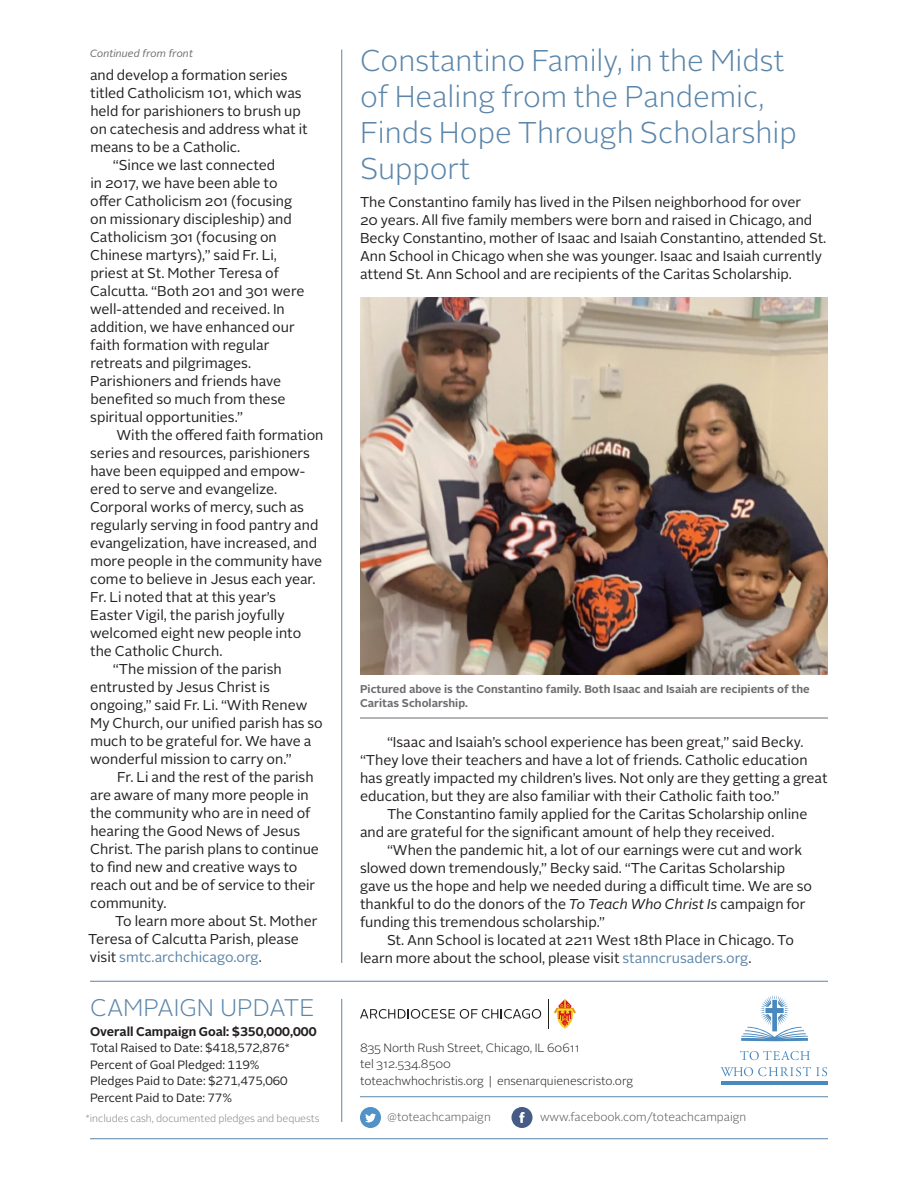
<style>
.page{position:relative;width:918px;height:1188px;background:#fff}
.page>*{position:absolute;margin:0;border:0;box-sizing:border-box;transform-origin:0 0}
.t1{font:300 30px/36px "Alright Sans";color:#5b85a9}
.t2{font:300 24px "Alright Sans";color:#5b85a9}
.t3{font:14.25px/18px "Alright Sans";color:#231f20}
.t4{font:14.25px "Alright Sans";color:#5b85a9}
.t5{font:700 12.6px "Alright Sans";color:#231f20}
.t6{font:12px/16.5px "Alright Sans";color:#231f20}
.t7{font:300 12px/16.5px "Alright Sans";color:#231f20}
.t8{font:300 12px "Alright Sans";color:#57585a}
.t9{font:700 11.25px/14.2px "Alright Sans";color:#6c6d70}
.t10{font:300 10.5px "Alright Sans";letter-spacing:-.005em;color:#808285}
.t11{font:italic 10.5px "Alright Sans";color:#6c6d70}
.s1{color:#231f20}
.s2{font-style:italic}
.s3{color:#5b85a9}
</style>
<div class="page">
<hr style="left:90px;top:981px;width:738px;height:1px;background:#5b85a9">
<hr style="left:90px;top:1138px;width:738px;height:1px;background:#5b85a9">
<svg style="left:740px;top:1051px;width:70px;height:9px"></svg>
<svg style="left:720px;top:1067px;width:107px;height:9px"></svg>
<hr style="left:721px;top:1083px;width:107px;height:1px;background:#4a89be">
<hr style="left:721px;top:1081px;width:107px;height:1px;background:#4a89be">
<svg style="left:741px;top:995px;width:67px;height:46px"></svg>
<svg style="left:360px;top:1107px;width:21px;height:21px"></svg>
<svg style="left:512px;top:1107px;width:20px;height:21px"></svg>
<hr style="left:548px;top:999px;width:1px;height:30px;background:#231f20">
<svg style="left:360px;top:1009px;width:181px;height:10px"></svg>
<svg style="left:554px;top:999px;width:22px;height:30px"></svg>
<hr style="left:360px;top:1096px;width:468px;height:1px;background:#5b85a9">
<hr style="left:360px;top:718px;width:468px;height:1px;background:#6c6d70">
<img style="left:360px;top:297px;width:468px;height:378px">
<hr style="left:341px;top:50px;width:1px;height:913px;background:#5b85a9">
<hr style="left:341px;top:999px;width:1px;height:123px;background:#5b85a9">
<p class="t11" style="left:90px;top:46px;width:105px">Continued from front</p>
<p class="t3" style="left:90px;top:66px;width:199px">and develop a formation series</p>
<p class="t3" style="left:90px;top:84px;width:213px">titled Catholicism 101, which was</p>
<p class="t3" style="left:90px;top:102px;width:212px">held for parishioners to brush up</p>
<p class="t3" style="left:90px;top:120px;width:219px">on catechesis and address what it</p>
<p class="t3" style="left:90px;top:138px;width:151px">means to be a Catholic.</p>
<p class="t3" style="left:113px;top:156px;width:164px">“Since we last connected</p>
<p class="t3" style="left:90px;top:174px;width:189px">in 2017, we have been able to</p>
<p class="t3" style="left:90px;top:192px;width:203px">offer Catholicism 201 (focusing</p>
<p class="t3" style="left:90px;top:210px;width:203px">on missionary discipleship) and</p>
<p class="t3" style="left:90px;top:228px;width:188px">Catholicism 301 (focusing on</p>
<p class="t3" style="left:90px;top:246px;width:189px">Chinese martyrs),” said Fr. Li,</p>
<p class="t3" style="left:90px;top:264px;width:190px">priest at St. Mother Teresa of</p>
<p class="t3" style="left:90px;top:282px;width:216px">Calcutta. “Both 201 and 301 were</p>
<p class="t3" style="left:90px;top:300px;width:196px">well-attended and received. In</p>
<p class="t3" style="left:90px;top:318px;width:206px">addition, we have enhanced our</p>
<p class="t3" style="left:90px;top:336px;width:181px">faith formation with regular</p>
<p class="t3" style="left:90px;top:354px;width:162px">retreats and pilgrimages.</p>
<p class="t3" style="left:90px;top:372px;width:192px">Parishioners and friends have</p>
<p class="t3" style="left:90px;top:390px;width:197px">benefited so much from these</p>
<p class="t3" style="left:90px;top:408px;width:154px">spiritual opportunities.”</p>
<p class="t3" style="left:117px;top:426px;width:208px">With the offered faith formation</p>
<p class="t3" style="left:90px;top:444px;width:221px">series and resources, parishioners</p>
<p class="t3" style="left:90px;top:462px;width:216px">have been equipped and empow-</p>
<p class="t3" style="left:90px;top:480px;width:189px">ered to serve and evangelize.</p>
<p class="t3" style="left:90px;top:498px;width:215px">Corporal works of mercy, such as</p>
<p class="t3" style="left:90px;top:516px;width:230px">regularly serving in food pantry and</p>
<p class="t3" style="left:90px;top:534px;width:228px">evangelization, have increased, and</p>
<p class="t3" style="left:90px;top:552px;width:233px">more people in the community have</p>
<p class="t3" style="left:90px;top:570px;width:227px">come to believe in Jesus each year.</p>
<p class="t3" style="left:90px;top:588px;width:187px">Fr. Li noted that at this year’s</p>
<p class="t3" style="left:90px;top:606px;width:196px">Easter Vigil, the parish joyfully</p>
<p class="t3" style="left:90px;top:624px;width:213px">welcomed eight new people into</p>
<p class="t3" style="left:90px;top:642px;width:134px">the Catholic Church.</p>
<p class="t3" style="left:113px;top:660px;width:170px">“The mission of the parish</p>
<p class="t3" style="left:90px;top:678px;width:181px">entrusted by Jesus Christ is</p>
<p class="t3" style="left:90px;top:696px;width:219px">ongoing,” said Fr. Li. “With Renew</p>
<p class="t3" style="left:90px;top:714px;width:234px">My Church, our unified parish has so</p>
<p class="t3" style="left:90px;top:732px;width:222px">much to be grateful for. We have a</p>
<p class="t3" style="left:90px;top:750px;width:203px">wonderful mission to carry on.”</p>
<p class="t3" style="left:117px;top:768px;width:198px">Fr. Li and the rest of the parish</p>
<p class="t3" style="left:90px;top:786px;width:220px">are aware of many more people in</p>
<p class="t3" style="left:90px;top:804px;width:222px">the community who are in need of</p>
<p class="t3" style="left:90px;top:822px;width:211px">hearing the Good News of Jesus</p>
<p class="t3" style="left:90px;top:840px;width:230px">Christ. The parish plans to continue</p>
<p class="t3" style="left:90px;top:858px;width:209px">to find new and creative ways to</p>
<p class="t3" style="left:90px;top:876px;width:226px">reach out and be of service to their</p>
<p class="t3" style="left:90px;top:894px;width:78px">community.</p>
<p class="t3" style="left:115px;top:912px;width:204px">To learn more about St. Mother</p>
<p class="t3" style="left:88px;top:930px;width:212px">Teresa of Calcutta Parish, please</p>
<p class="t4" style="left:90px;top:947px;width:173px"><span class="s1">visit</span> smtc.archchicago.org<span class="s1">.</span></p>
<h2 class="t2" style="left:90px;top:991px;width:226px">CAMPAIGN UPDATE</h2>
<p class="t5" style="left:90px;top:1022px;width:228px">Overall Campaign Goal: $350,000,000</p>
<p class="t6" style="left:90px;top:1040px;width:201px">Total Raised to Date: $418,572,876*<br>Percent of Goal Pledged: 119%<br>Pledges Paid to Date: $271,475,060<br>Percent Paid to Date: 77%</p>
<h1 class="t1" style="left:360px;top:43px;width:438px">Constantino Family, in the Midst of Healing from the Pandemic,<br>Finds Hope Through Scholarship<br>Support</h1>
<p class="t3" style="left:360px;top:193px;width:468px">The Constantino family has lived in the Pilsen neighborhood for over<br>20 years. All five family members were born and raised in Chicago, and Becky Constantino, mother of Isaac and Isaiah Constantino, attended St.<br>Ann School in Chicago when she was younger. Isaac and Isaiah currently attend St. Ann School and are recipients of the Caritas Scholarship.</p>
<p class="t9" style="left:360px;top:682px;width:451px">Pictured above is the Constantino family. Both Isaac and Isaiah are recipients of the<br>Caritas Scholarship.</p>
<p class="t3" style="left:360px;top:733px;width:469px;text-indent:27px">“Isaac and Isaiah’s school experience has been great,” said Becky. “They love their teachers and have a lot of friends. Catholic education has greatly impacted my children’s lives. Not only are they getting a great education, but they are also familiar with their Catholic faith too.”</p>
<p class="t3" style="left:360px;top:805px;width:449px;text-indent:27px">The Constantino family applied for the Caritas Scholarship online and are grateful for the significant amount of help they received.</p>
<p class="t3" style="left:360px;top:841px;width:454px;text-indent:27px">“When the pandemic hit, a lot of our earnings were cut and work slowed down tremendously,” Becky said. “The Caritas Scholarship gave us the hope and help we needed during a difficult time. We are so thankful to do the donors of the <span class="s2">To Teach Who Christ Is</span> campaign for funding this tremendous scholarship.”</p>
<p class="t3" style="left:360px;top:931px;width:435px;text-indent:27px">St. Ann School is located at 2211 West 18th Place in Chicago. To learn more about the school, please visit <span class="s3">stanncrusaders.org</span>.</p>
<p class="t7" style="left:360px;top:1039px;width:275px">835 North Rush Street, Chicago, IL 60611<br>tel 312.534.8500<br>toteachwhochristis.org | ensenarquienescristo.org</p>
<p class="t10" style="left:86px;top:1111px;width:236px">*includes cash, documented pledges and bequests</p>
<p class="t8" style="left:387px;top:1108px;width:105px">@toteachcampaign</p>
<p class="t8" style="left:540px;top:1108px;width:208px">www.facebook.com/toteachcampaign</p>
</div>
